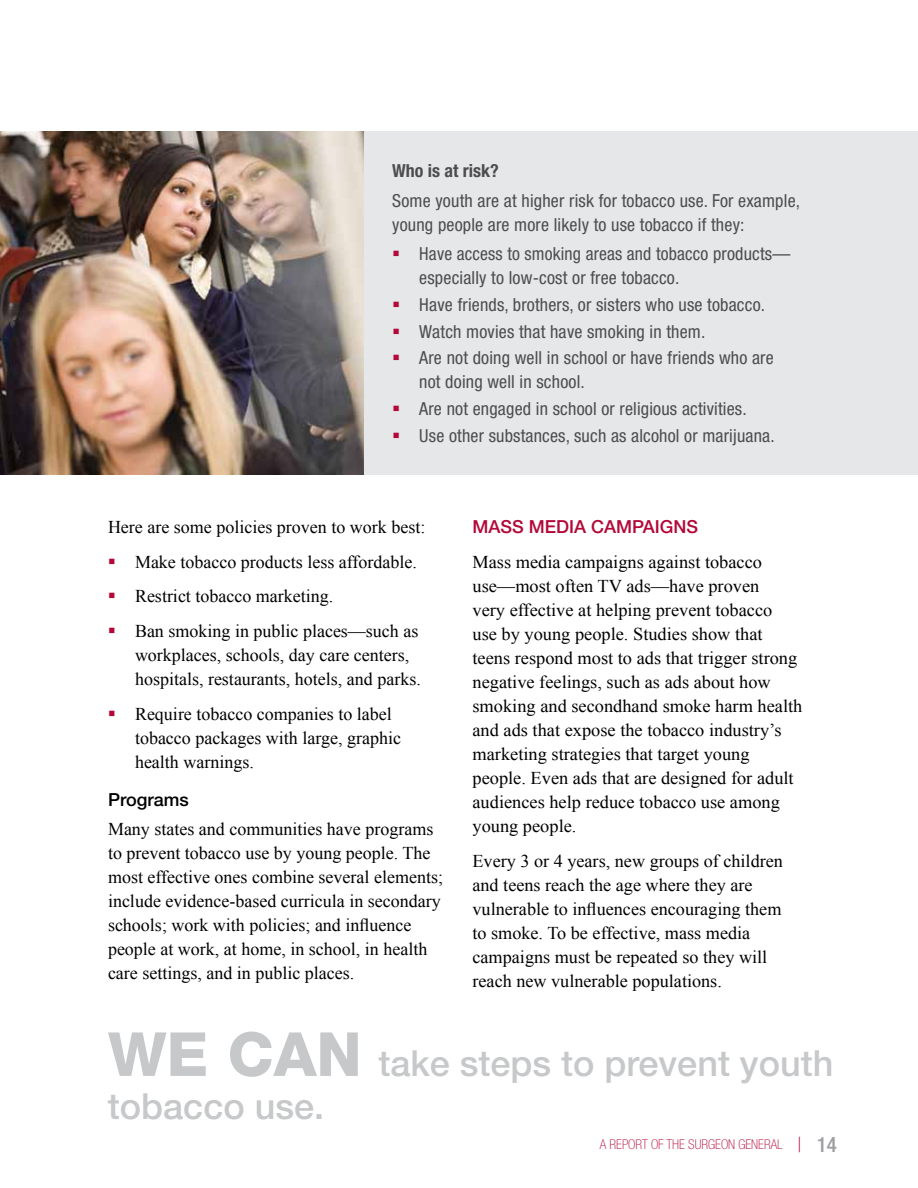
<style>
.page{position:relative;width:918px;height:1188px;background:#fff}
.page>*{position:absolute;margin:0;border:0;box-sizing:border-box;transform-origin:0 0}
.t1{font:500 36px/43.2px "Helvetica Neue LT Pro";color:#c7c8ca}
.t2{font:18px/24px "Times New Roman";color:#000}
.t3{font:condensed 18px/24px "Helvetica Neue LT Pro";letter-spacing:.01em;color:#4d4d4f}
.t4{font:500 18px "Helvetica Neue LT Pro";color:#b30838}
.t5{font:700 condensed 18px "Helvetica Neue LT Pro";color:#4d4d4f}
.t6{font:500 18px "Helvetica Neue LT Pro";color:#000}
.t7{font:100 condensed 13.5px "Helvetica Neue LT Pro";color:#b30838}
.s1{font-weight:800;font-size:60.9px}
.s2{font-size:21px}
.s3{font-weight:500;font-size:21px;color:#9d9fa2}
</style>
<div class="page">
<div style="left:359px;top:131px;width:559px;height:344px;background:#e6e7e8"></div>
<img style="left:0;top:131px;width:364px;height:344px">
<h3 class="t5" style="left:392px;top:160px;width:108px">Who is at risk?</h3>
<p class="t3" style="left:392px;top:188px;width:409px">Some youth are at higher risk for tobacco use. For example, young people are more likely to use tobacco if they:</p>
<p class="t3" style="left:419px;top:242px;width:373px">Have access to smoking areas and tobacco products— especially to low-cost or free tobacco.</p>
<p class="t3" style="left:419px;top:292px;width:347px">Have friends, brothers, or sisters who use tobacco.</p>
<p class="t3" style="left:419px;top:319px;width:288px">Watch movies that have smoking in them.</p>
<p class="t3" style="left:419px;top:346px;width:356px">Are not doing well in school or have friends who are not doing well in school.</p>
<p class="t3" style="left:419px;top:397px;width:329px">Are not engaged in school or religious activities.</p>
<p class="t3" style="left:419px;top:423px;width:357px">Use other substances, such as alcohol or marijuana.</p>
<p class="t2" style="left:108px;top:515px;width:319px">Here are some policies proven to work best:</p>
<p class="t2" style="left:135px;top:549px;width:284px">Make tobacco products less affordable.</p>
<p class="t2" style="left:135px;top:584px;width:200px">Restrict tobacco marketing.</p>
<p class="t2" style="left:135px;top:619px;width:287px">Ban smoking in public places—such as workplaces, schools, day care centers, hospitals, restaurants, hotels, and parks.</p>
<p class="t2" style="left:135px;top:702px;width:268px">Require tobacco companies to label tobacco packages with large, graphic health warnings.</p>
<h3 class="t6" style="left:108px;top:789px;width:82px">Programs</h3>
<p class="t2" style="left:108px;top:817px;width:337px">Many states and communities have programs to prevent tobacco use by young people. The most effective ones combine several elements; include evidence-based curricula in secondary schools; work with policies; and influence people at work, at home, in school, in health care settings, and in public places.</p>
<h2 class="t4" style="left:472px;top:516px;width:227px">MASS MEDIA CAMPAIGNS</h2>
<p class="t2" style="left:472px;top:549px;width:331px">Mass media campaigns against tobacco use—most often TV ads—have proven<br>very effective at helping prevent tobacco<br>use by young people. Studies show that teens respond most to ads that trigger strong negative feelings, such as ads about how smoking and secondhand smoke harm health and ads that expose the tobacco industry’s marketing strategies that target young people. Even ads that are designed for adult audiences help reduce tobacco use among young people.</p>
<p class="t2" style="left:472px;top:848px;width:312px">Every 3 or 4 years, new groups of children and teens reach the age where they are vulnerable to influences encouraging them to smoke. To be effective, mass media campaigns must be repeated so they will reach new vulnerable populations.</p>
<p class="t1" style="left:108px;top:1041px;width:727px"><span class="s1">WE CAN</span> take steps to prevent youth tobacco use.</p>
<p class="t7" style="left:600px;top:1137px;width:239px">A REPORT OF THE SURGEON GENERAL <span class="s2">|</span> <span class="s3">14</span></p>
</div>
